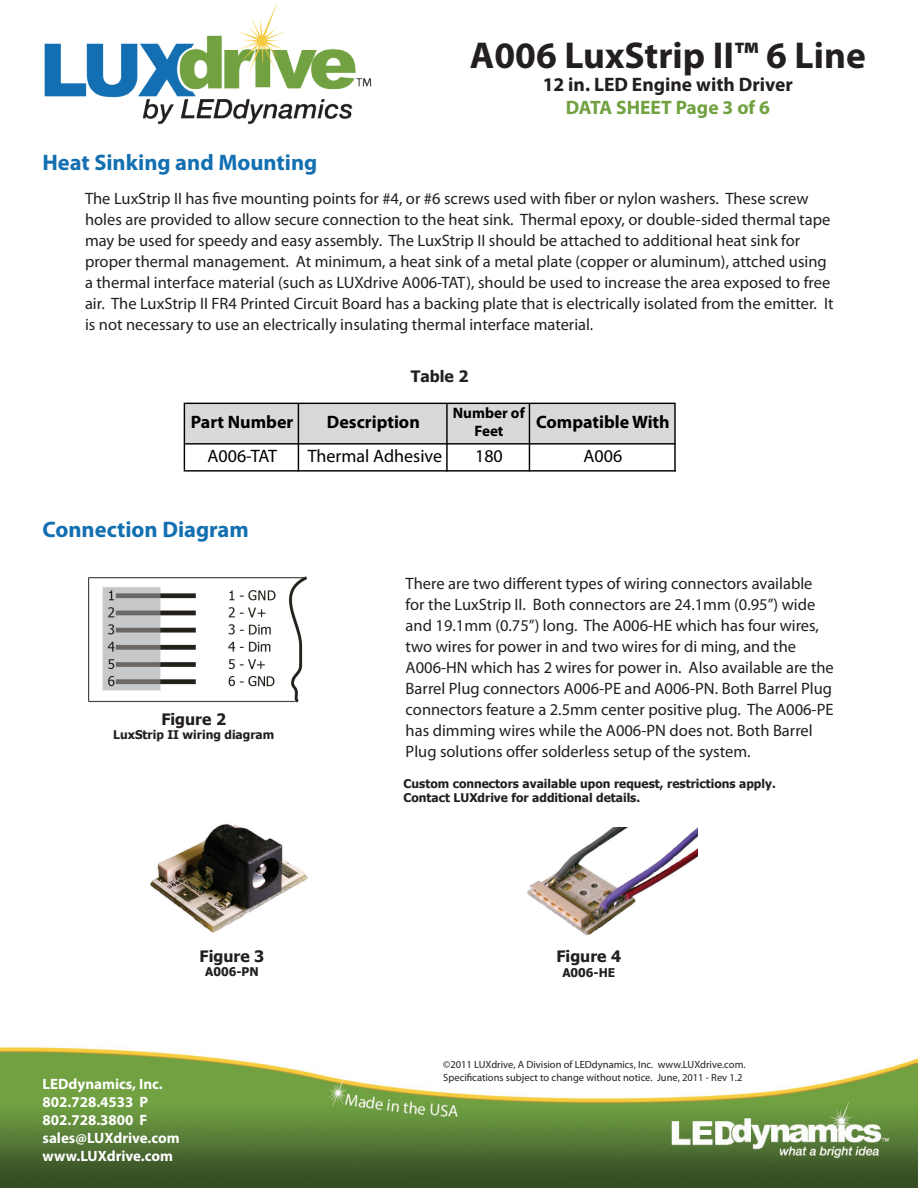
<style>
.page{position:relative;width:918px;height:1188px;background:#fff}
.page>*{position:absolute;margin:0;border:0;box-sizing:border-box;transform-origin:0 0}
.t1{font:700 37.5px "Myriad Pro";color:#231f20}
.t2{font:700 22.5px "Myriad Pro";color:#126fb1}
.t3{font:700 19.5px "Myriad Pro";color:#231f20}
.t4{font:700 19.5px "Myriad Pro";color:#71a140}
.t5{font:700 18px "Myriad Pro";color:#000}
.t6{font:18px "Myriad Pro";color:#000}
.t7{font:16.5px/21px "Myriad Pro";color:#231f20}
.t8{font:700 15.75px "Tahoma";color:#231f20}
.t9{font:700 15.15px/17.9px "Myriad Pro";color:#000;text-align:center}
.t10{font:700 15px/18px "Myriad Pro";color:#fff}
.t11{font:700 12px/14.4px "Tahoma";color:#231f20}
.t12{font:10.5px/12.6px "Myriad Pro";color:#231f20}
</style>
<div class="page">
<img style="left:44px;top:2px;width:328px;height:123px">
<img style="left:0;top:1047px;width:918px;height:141px">
<img style="left:88px;top:576px;width:219px;height:127px">
<img style="left:150px;top:824px;width:158px;height:109px">
<img style="left:527px;top:827px;width:171px;height:108px">
<div style="left:184px;top:403px;width:491px;height:41px;background:#d9d9d9"></div>
<hr style="left:184px;top:403px;width:1px;height:69px;background:#000">
<hr style="left:298px;top:404px;width:1px;height:68px;background:#000">
<hr style="left:446px;top:404px;width:2px;height:68px;background:#000">
<hr style="left:529px;top:404px;width:1px;height:68px;background:#000">
<hr style="left:674px;top:404px;width:2px;height:68px;background:#000">
<hr style="left:185px;top:403px;width:491px;height:1px;background:#000">
<hr style="left:185px;top:443px;width:491px;height:2px;background:#000">
<hr style="left:185px;top:470px;width:491px;height:2px;background:#000">
<h2 class="t2" style="left:43px;top:148px;width:276px">Heat Sinking and Mounting</h2>
<h1 class="t1" style="left:470px;top:31px;width:397px">A006 LuxStrip II™ 6 Line</h1>
<p class="t3" style="left:543px;top:72px;width:252px">12 in. LED Engine with Driver</p>
<p class="t4" style="left:566px;top:95px;width:206px">DATA SHEET Page 3 of 6</p>
<p class="t7" style="left:85px;top:187px;width:750px">The LuxStrip II has five mounting points for #4, or #6 screws used with fiber or nylon washers. These screw holes are provided to allow secure connection to the heat sink. Thermal epoxy, or double-sided thermal tape may be used for speedy and easy assembly. The LuxStrip II should be attached to additional heat sink for proper thermal management. At minimum, a heat sink of a metal plate (copper or aluminum), attched using a thermal interface material (such as LUXdrive A006-TAT), should be used to increase the area exposed to free air. The LuxStrip II FR4 Printed Circuit Board has a backing plate that is electrically isolated from the emitter. It is not necessary to use an electrically insulating thermal interface material.</p>
<p class="t8" style="left:411px;top:366px;width:59px">Table 2</p>
<p class="t5" style="left:191px;top:410px;width:104px">Part Number</p>
<p class="t5" style="left:327px;top:410px;width:94px">Description</p>
<p class="t9" style="left:453px;top:404px;width:74px">Number of<br>Feet</p>
<p class="t5" style="left:536px;top:410px;width:135px">Compatible With</p>
<p class="t6" style="left:208px;top:445px;width:71px">A006-TAT</p>
<p class="t6" style="left:308px;top:445px;width:136px">Thermal Adhesive</p>
<p class="t6" style="left:475px;top:445px;width:29px">180</p>
<p class="t6" style="left:584px;top:445px;width:40px">A006</p>
<h2 class="t2" style="left:43px;top:515px;width:208px">Connection Diagram</h2>
<p class="t8" style="left:161px;top:709px;width:66px">Figure 2</p>
<p class="t11" style="left:113px;top:727px;width:163px">LuxStrip II wiring diagram</p>
<p class="t8" style="left:200px;top:946px;width:66px">Figure 3</p>
<p class="t11" style="left:205px;top:964px;width:55px">A006-PN</p>
<p class="t10" style="left:43px;top:1074px;width:139px">LEDdynamics, Inc.<br>802.728.4533 P<br>802.728.3800 F sales@LUXdrive.com www.LUXdrive.com</p>
<p class="t7" style="left:406px;top:572px;width:430px">There are two different types of wiring connectors available for the LuxStrip II. Both connectors are 24.1mm (0.95”) wide and 19.1mm (0.75”) long. The A006-HE which has four wires, two wires for power in and two wires for di ming, and the A006-HN which has 2 wires for power in. Also available are the Barrel Plug connectors A006-PE and A006-PN. Both Barrel Plug connectors feature a 2.5mm center positive plug. The A006-PE has dimming wires while the A006-PN does not. Both Barrel Plug solutions offer solderless setup of the system.</p>
<p class="t11" style="left:404px;top:776px;width:374px">Custom connectors available upon request, restrictions apply.<br>Contact LUXdrive for additional details.</p>
<p class="t8" style="left:556px;top:947px;width:66px">Figure 4</p>
<p class="t11" style="left:562px;top:965px;width:54px">A006-HE</p>
<p class="t12" style="left:443px;top:1058px;width:304px">©2011 LUXdrive, A Division of LEDdynamics, Inc. www.LUXdrive.com.<br>Specifications subject to change without notice. June, 2011 - Rev 1.2</p>
</div>
